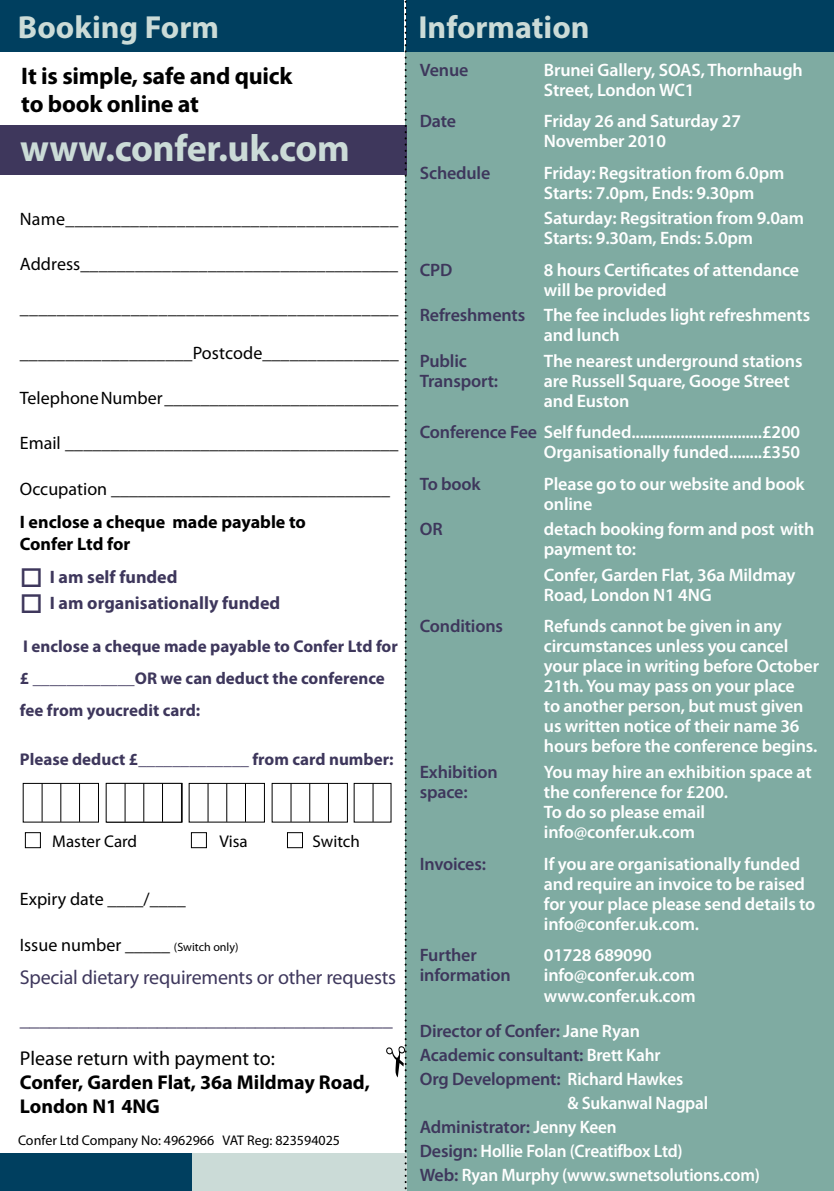
<style>
.page{position:relative;width:834px;height:1191px;background:#fff}
.page>*{position:absolute;margin:0;border:0;box-sizing:border-box;transform-origin:0 0}
.t1{font:700 38px "Myriad Pro";letter-spacing:-.01em;color:#cbdbd7}
.t2{font:700 32px "Myriad Pro";color:#cbdbd7}
.t3{font:700 24px/28px "Myriad Pro";letter-spacing:-.01em;color:#000}
.t4{font:20px/41.6px "Myriad Pro";letter-spacing:-.01em;color:#3e375c}
.t5{font:700 20px/24px "Myriad Pro";color:#000}
.t6{font:20px "Myriad Pro";color:#000}
.t7{font:600 18px/20px "Myriad Pro";letter-spacing:-.01em;color:#fff}
.t8{font:18px "Myriad Pro";color:#000}
.t9{font:600 18px "Myriad Pro";letter-spacing:-.01em;color:#3e375c}
.t10{font:600 18px "Myriad Pro";letter-spacing:-.01em;color:#fff;scale:.96 1}
.t11{font:700 18px/21.6px "Myriad Pro";color:#000}
.t12{font:700 18px "Myriad Pro";color:#3e375c}
.t13{font:700 17px/32px "Myriad Pro";color:#3e375c}
.t14{font:17px "Myriad Pro";color:#000}
.t15{font:14px "Myriad Pro";color:#000}
.s1{color:#3e375c}
.s2{color:#fff}
.s3{font-size:12px}
</style>
<div class="page">
<svg style="left:833px;top:0;width:1px;height:17px"></svg>
<svg style="left:833px;top:1176px;width:1px;height:15px"></svg>
<div style="left:405px;top:45px;width:428px;height:1146px;background:#7faba2"></div>
<div style="left:0;top:1153px;width:191px;height:38px;background:#003f5f"></div>
<div style="left:192px;top:1153px;width:214px;height:38px;background:#cbdbd7"></div>
<div style="left:0;top:125px;width:406px;height:49px;background:#3e375c"></div>
<div style="left:406px;top:0;width:427px;height:51px;background:#003f5f"></div>
<div style="left:0;top:0;width:404px;height:51px;background:#003f5f"></div>
<div style="left:25px;top:832px;width:16px;height:16px;border:1px solid #000"></div>
<div style="left:191px;top:832px;width:16px;height:16px;border:1px solid #000"></div>
<div style="left:287px;top:832px;width:16px;height:16px;border:1px solid #000"></div>
<div style="left:23px;top:783px;width:76px;height:39px;border:1px solid #000"></div>
<hr style="left:42px;top:783px;width:1px;height:39px;background:#000">
<hr style="left:60px;top:783px;width:1px;height:39px;background:#000">
<hr style="left:79px;top:783px;width:1px;height:39px;background:#000">
<div style="left:106px;top:783px;width:76px;height:39px;border:1px solid #000"></div>
<hr style="left:124px;top:783px;width:1px;height:39px;background:#000">
<hr style="left:143px;top:783px;width:1px;height:39px;background:#000">
<hr style="left:162px;top:783px;width:1px;height:39px;background:#000">
<div style="left:189px;top:783px;width:76px;height:39px;border:1px solid #000"></div>
<hr style="left:207px;top:783px;width:1px;height:39px;background:#000">
<hr style="left:226px;top:783px;width:1px;height:39px;background:#000">
<hr style="left:245px;top:783px;width:1px;height:39px;background:#000">
<div style="left:271px;top:783px;width:77px;height:39px;border:1px solid #000"></div>
<hr style="left:290px;top:783px;width:1px;height:39px;background:#000">
<hr style="left:309px;top:783px;width:1px;height:39px;background:#000">
<hr style="left:328px;top:783px;width:1px;height:39px;background:#000">
<div style="left:353px;top:783px;width:38px;height:39px;border:1px solid #000"></div>
<hr style="left:372px;top:783px;width:1px;height:39px;background:#000">
<svg style="left:386px;top:0;width:20px;height:1190px"></svg>
<h2 class="t2" style="left:18px;top:7px;width:203px">Booking Form</h2>
<h2 class="t2" style="left:418px;top:7px;width:173px">Information</h2>
<h3 class="t3" style="left:21px;top:61px;width:273px">It is simple, safe and quick to book online at</h3>
<h1 class="t1" style="left:20px;top:123px;width:331px">www.confer.uk.com</h1>
<p class="t9" style="left:420px;top:58px;width:50px">Venue</p>
<p class="t7" style="left:544px;top:59px;width:260px">Brunei Gallery, SOAS, Thornhaugh<br>Street, London WC1</p>
<p class="t9" style="left:420px;top:110px;width:38px">Date</p>
<p class="t7" style="left:544px;top:111px;width:198px">Friday 26 and Saturday 27<br>November 2010</p>
<p class="t9" style="left:420px;top:161px;width:72px">Schedule</p>
<p class="t7" style="left:544px;top:162px;width:242px">Friday: Regsitration from 6.0pm<br>Starts: 7.0pm, Ends: 9.30pm</p>
<p class="t7" style="left:544px;top:208px;width:261px">Saturday: Regsitration from 9.0am<br>Starts: 9.30am, Ends: 5.0pm</p>
<p class="t9" style="left:420px;top:258px;width:34px">CPD</p>
<p class="t7" style="left:544px;top:259px;width:257px">8 hours Certificates of attendance will be provided</p>
<p class="t7" style="left:544px;top:305px;width:268px;text-indent:-124px"><span class="s1">Refreshments</span> The fee includes light refreshments and lunch</p>
<p class="t9" style="left:420px;top:349px;width:49px">Public</p>
<p class="t7" style="left:544px;top:350px;width:260px">The nearest underground stations</p>
<p class="t9" style="left:420px;top:369px;width:80px">Transport:</p>
<p class="t7" style="left:544px;top:370px;width:247px">are Russell Square, Googe Street and Euston</p>
<p class="t7" style="left:420px;top:422px;width:382px;text-align:right"><span class="s1">Conference Fee</span> Self funded................................£200<br>Organisationally funded........£350</p>
<p class="t9" style="left:420px;top:472px;width:62px">To book</p>
<p class="t7" style="left:544px;top:473px;width:262px">Please go to our website and book online</p>
<p class="t9" style="left:420px;top:518px;width:24px">OR</p>
<p class="t7" style="left:544px;top:519px;width:272px">detach booking form and post with payment to:</p>
<p class="t7" style="left:544px;top:564px;width:253px">Confer, Garden Flat, 36a Mildmay<br>Road, London N1 4NG</p>
<p class="t9" style="left:420px;top:615px;width:85px">Conditions</p>
<p class="t7" style="left:544px;top:616px;width:277px">Refunds cannot be given in any circumstances unless you cancel your place in writing before October 21th. You may pass on your place<br>to another person, but must given us written notice of their name 36 hours before the conference begins.</p>
<p class="t9" style="left:420px;top:760px;width:79px">Exhibition</p>
<p class="t7" style="left:544px;top:761px;width:269px">You may hire an exhibition space at</p>
<p class="t9" style="left:420px;top:780px;width:49px">space:</p>
<p class="t7" style="left:544px;top:781px;width:186px">the conference for £200.<br>To do so please email info@confer.uk.com</p>
<p class="t9" style="left:420px;top:852px;width:68px">Invoices:</p>
<p class="t7" style="left:544px;top:853px;width:273px">If you are organisationally funded and require an invoice to be raised for your place please send details to info@confer.uk.com.</p>
<p class="t9" style="left:420px;top:943px;width:58px">Further</p>
<p class="t7" style="left:544px;top:944px;width:109px">01728 689090</p>
<p class="t9" style="left:420px;top:963px;width:92px">information</p>
<p class="t7" style="left:544px;top:964px;width:153px;line-height:21px">info@confer.uk.com www.confer.uk.com</p>
<p class="t9" style="left:420px;top:1019px;width:222px">Director of Confer: <span class="s2">Jane Ryan</span></p>
<p class="t9" style="left:420px;top:1043px;width:242px">Academic consultant: <span class="s2">Brett Kahr</span></p>
<p class="t9" style="left:420px;top:1067px;width:265px">Org Development: <span class="s2">Richard Hawkes</span></p>
<p class="t10" style="left:567px;top:1091px;width:148px">&amp; Sukanwal Nagpal</p>
<p class="t9" style="left:420px;top:1115px;width:198px">Administrator: <span class="s2">Jenny Keen</span></p>
<p class="t10" style="left:420px;top:1139px;width:275px"><span class="s1">Design:</span> Hollie Folan (Creatifbox Ltd)</p>
<p class="t10" style="left:420px;top:1163px;width:356px"><span class="s1">Web:</span> Ryan Murphy (www.swnetsolutions.com)</p>
<p class="t8" style="left:20px;top:208px;width:380px">Name____________________________________</p>
<p class="t8" style="left:20px;top:252px;width:380px">Address___________________________________</p>
<p class="t8" style="left:20px;top:297px;width:380px">_________________________________________</p>
<p class="t8" style="left:20px;top:342px;width:380px">___________________Postcode_______________</p>
<p class="t8" style="left:20px;top:387px;width:380px">Telephone Number __________________________</p>
<p class="t8" style="left:20px;top:431px;width:380px">Email _____________________________________</p>
<p class="t8" style="left:20px;top:478px;width:372px">Occupation _______________________________</p>
<p class="t11" style="left:20px;top:511px;width:287px">I enclose a cheque made payable to<br>Confer Ltd for</p>
<p class="t12" style="left:20px;top:565px;width:159px">□ I am self funded</p>
<p class="t12" style="left:20px;top:591px;width:262px">□ I am organisationally funded</p>
<p class="t13" style="left:20px;top:630px;width:379px">I enclose a cheque made payable to Confer Ltd for £ ____________OR we can deduct the conference fee from youcredit card:</p>
<p class="t13" style="left:20px;top:742px;width:375px">Please deduct £_____________ from card number:</p>
<p class="t14" style="left:52px;top:831px;width:86px">Master Card</p>
<p class="t14" style="left:219px;top:831px;width:30px">Visa</p>
<p class="t14" style="left:312px;top:831px;width:49px">Switch</p>
<p class="t8" style="left:20px;top:888px;width:167px">Expiry date ____/____</p>
<p class="t8" style="left:20px;top:934px;width:220px">Issue number _____ <span class="s3">(Switch only)</span></p>
<p class="t4" style="left:20px;top:956px;width:377px">Special dietary requirements or other requests ______________________________________</p>
<p class="t6" style="left:20px;top:1045px;width:256px">Please return with payment to:</p>
<p class="t5" style="left:20px;top:1069px;width:351px">Confer, Garden Flat, 36a Mildmay Road,<br>London N1 4NG</p>
<p class="t15" style="left:18px;top:1132px;width:323px">Confer Ltd Company No: 4962966 VAT Reg: 823594025</p>
</div>
